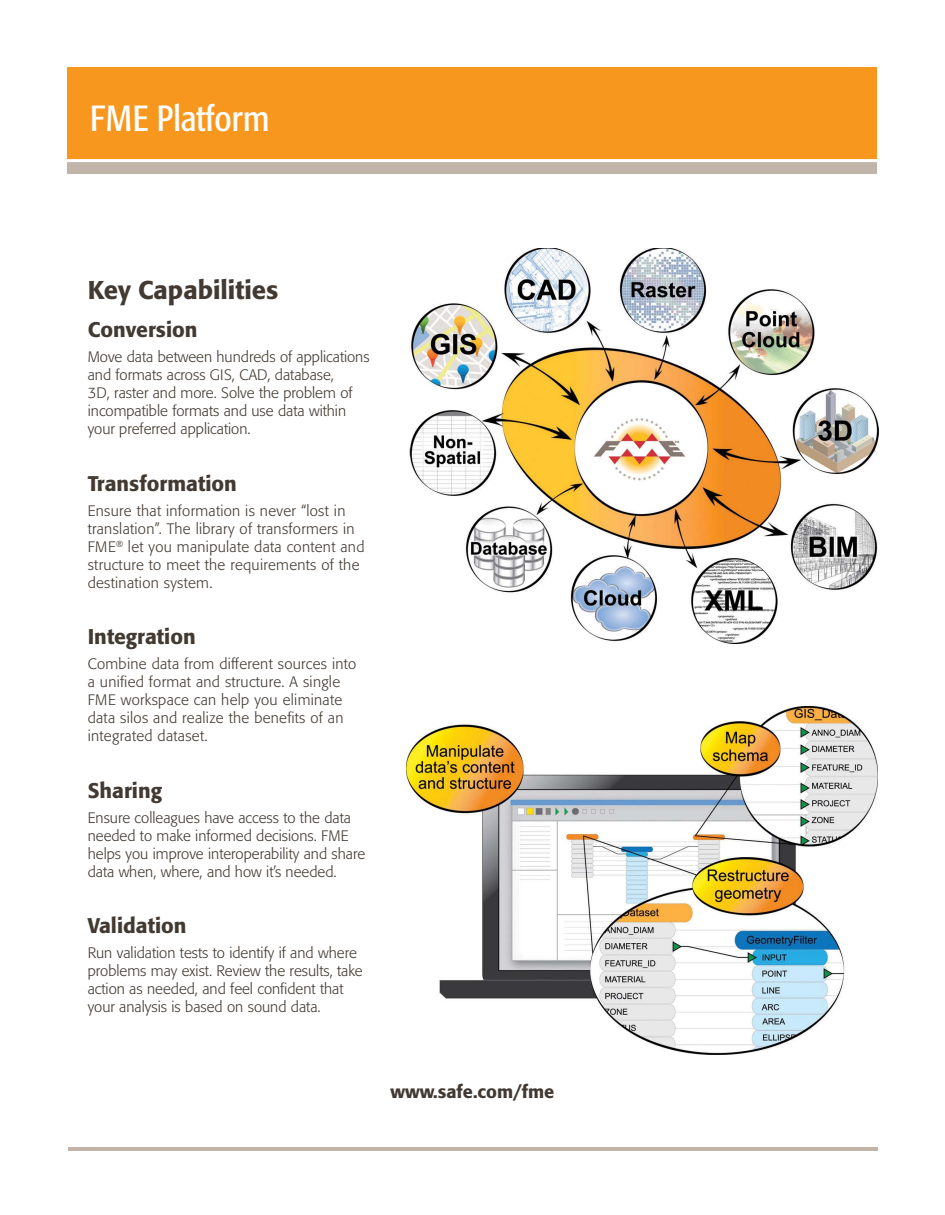
<style>
.page{position:relative;width:945px;height:1215px;background:#fff}
.page>*{position:absolute;margin:0;border:0;box-sizing:border-box;transform-origin:0 0}
.Page_Title{font:condensed 36px "Formata BQ";color:#fff}
.Heading_1{font:500 25.5px "Formata BQ";color:#423a32}
.Sub_heading{font:500 21px "Formata BQ";color:#423a32}
.t1{font:500 18px "Formata BQ";color:#423a32}
.Body_copy{font:300 15px/18px "Formata BQ";color:#423a32}
.Body_copy-2{font:300 15px/18px "Formata BQ";letter-spacing:.02em;color:#423a32}
</style>
<div class="page">
<div style="left:68px;top:68px;width:810px;height:92px;background:#f8971d"></div>
<div style="left:68px;top:161px;width:810px;height:13px;background:#c1b5aa"></div>
<hr style="left:61px;top:159px;width:823px;height:3px;background:#fff">
<hr style="left:68px;top:1147px;width:810px;height:4px;background:#c1b5aa">
<img style="left:406px;top:706px;width:472px;height:348px">
<img style="left:409px;top:249px;width:470px;height:395px">
<p class="Page_Title" style="left:90px;top:97px;width:181px">FME Platform</p>
<p class="Heading_1" style="left:88px;top:274px;width:192px">Key Capabilities</p>
<p class="Sub_heading" style="left:88px;top:317px;width:111px">Conversion</p>
<p class="Body_copy" style="left:88px;top:348px;width:283px">Move data between hundreds of applications and formats across GIS, CAD, database,<br>3D, raster and more. Solve the problem of incompatible formats and use data within your preferred application.</p>
<p class="Sub_heading" style="left:88px;top:471px;width:151px">Transformation</p>
<p class="Body_copy-2" style="left:88px;top:502px;width:278px">Ensure that information is never “lost in translation”. The library of transformers in FME<sup>®</sup> let you manipulate data content and structure to meet the requirements of the destination system.</p>
<p class="Sub_heading" style="left:88px;top:624px;width:110px">Integration</p>
<p class="Body_copy-2" style="left:88px;top:655px;width:270px">Combine data from different sources into a unified format and structure. A single FME workspace can help you eliminate data silos and realize the benefits of an integrated dataset.</p>
<p class="Sub_heading" style="left:88px;top:778px;width:76px">Sharing</p>
<p class="Body_copy" style="left:88px;top:808px;width:279px">Ensure colleagues have access to the data needed to make informed decisions. FME helps you improve interoperability and share data when, where, and how it’s needed.</p>
<p class="Sub_heading" style="left:88px;top:913px;width:100px">Validation</p>
<p class="Body_copy" style="left:88px;top:944px;width:277px">Run validation tests to identify if and where problems may exist. Review the results, take action as needed, and feel confident that your analysis is based on sound data.</p>
<p class="t1" style="left:391px;top:1081px;width:165px">www.safe.com/fme</p>
</div>
